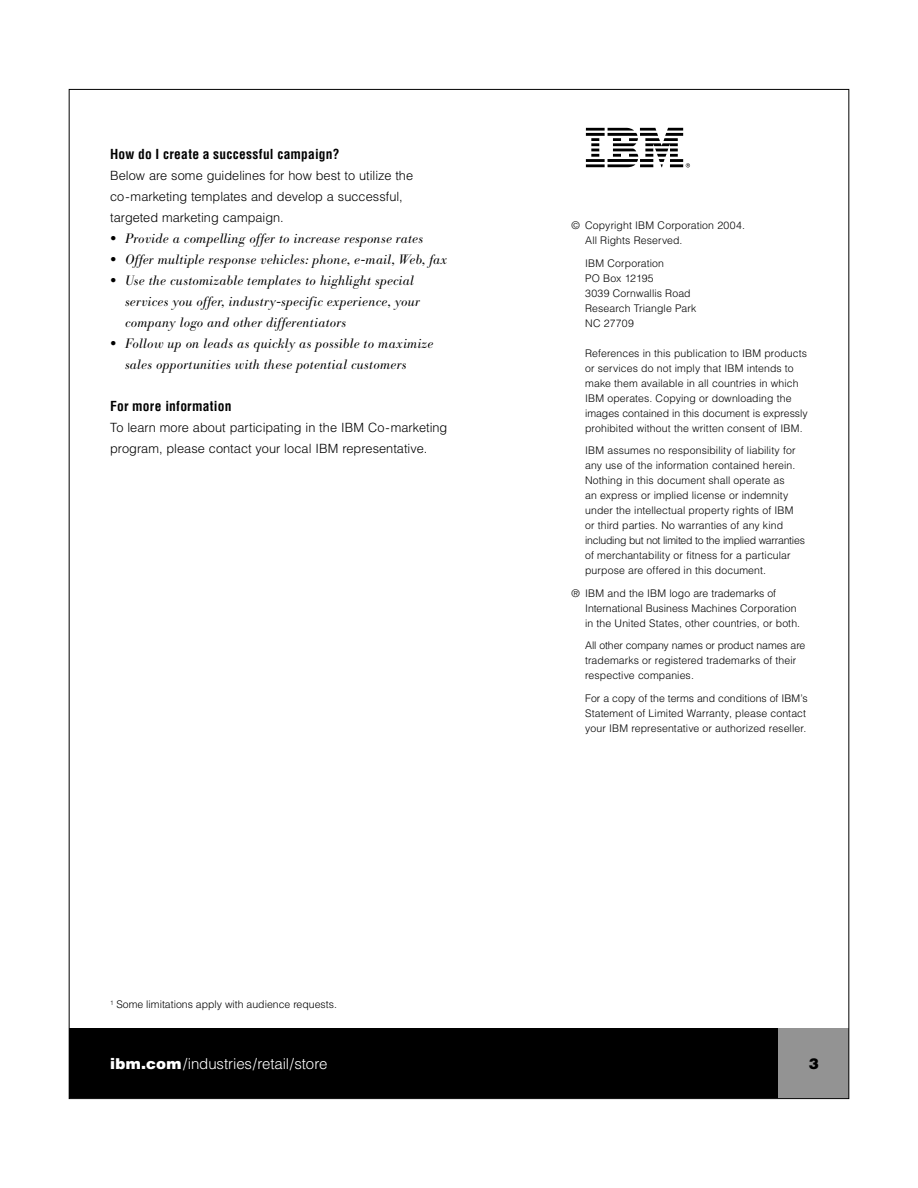
<style>
.page{position:relative;width:918px;height:1188px;background:#fff}
.page>*{position:absolute;margin:0;border:0;box-sizing:border-box;transform-origin:0 0}
.t1{font:300 15px "Helvetica";letter-spacing:-.005em;color:#fff}
.t2{font:900 15px "Helvetica";color:#000}
.Bodbullet{font:italic 13.5px/21px "IBM Bodoni BE Light";letter-spacing:.02em;color:#000}
.Subhead{font:700 condensed 13.5px "Helvetica";letter-spacing:.015em;color:#000}
.BR_2_3_column_Helvetica_text{font:300 12.75px/21px "Helvetica";letter-spacing:.005em;color:#000}
.Footnote{font:300 10.5px/15px "Helvetica";letter-spacing:.01em;color:#000}
.s1{font-style:normal;font-size:19.5px}
.s2{font-weight:900}
</style>
<div class="page">
<svg style="left:586px;top:128px;width:104px;height:40px"></svg>
<div style="left:69px;top:1028px;width:780px;height:71px;background:#000"></div>
<div style="left:778px;top:1028px;width:71px;height:71px;background:#939393"></div>
<p class="Subhead" style="left:110px;top:146px;width:231px">How do I create a successful campaign?</p>
<p class="BR_2_3_column_Helvetica_text" style="left:110px;top:165px;width:305px">Below are some guidelines for how best to utilize the co-marketing templates and develop a successful, targeted marketing campaign.</p>
<p class="Bodbullet" style="left:110px;top:228px;width:315px"><span class="s1">•</span> Provide a compelling offer to increase response rates</p>
<p class="Bodbullet" style="left:110px;top:249px;width:339px"><span class="s1">•</span> Offer multiple response vehicles: phone, e-mail, Web, fax</p>
<p class="Bodbullet" style="left:125px;top:270px;width:296px;text-indent:-15px"><span class="s1">•</span> Use the customizable templates to highlight special services you offer, industry-specific experience, your company logo and other differentiators</p>
<p class="Bodbullet" style="left:125px;top:333px;width:310px;text-indent:-15px"><span class="s1">•</span> Follow up on leads as quickly as possible to maximize sales opportunities with these potential customers</p>
<p class="Subhead" style="left:110px;top:398px;width:123px">For more information</p>
<p class="BR_2_3_column_Helvetica_text" style="left:110px;top:417px;width:339px">To learn more about participating in the IBM Co-marketing program, please contact your local IBM representative.</p>
<p class="Footnote" style="left:110px;top:996px;width:228px"><sup>1</sup> Some limitations apply with audience requests.</p>
<p class="Footnote" style="left:585px;top:218px;width:161px;text-indent:-14px">© Copyright IBM Corporation 2004.<br>All Rights Reserved.</p>
<p class="Footnote" style="left:585px;top:256px;width:113px">IBM Corporation<br>PO Box 12195<br>3039 Cornwallis Road<br>Research Triangle Park<br>NC 27709</p>
<p class="Footnote" style="left:585px;top:346px;width:224px">References in this publication to IBM products or services do not imply that IBM intends to make them available in all countries in which IBM operates. Copying or downloading the images contained in this document is expressly prohibited without the written consent of IBM.</p>
<p class="Footnote" style="left:585px;top:443px;width:221px">IBM assumes no responsibility of liability for any use of the information contained herein.<br>Nothing in this document shall operate as<br>an express or implied license or indemnity under the intellectual property rights of IBM or third parties. No warranties of any kind including but not limited to the implied warranties of merchantability or fitness for a particular purpose are offered in this document.</p>
<p class="Footnote" style="left:585px;top:586px;width:217px;text-indent:-14px">® IBM and the IBM logo are trademarks of<br>International Business Machines Corporation in the United States, other countries, or both.</p>
<p class="Footnote" style="left:585px;top:638px;width:222px">All other company names or product names are trademarks or registered trademarks of their respective companies.</p>
<p class="Footnote" style="left:585px;top:691px;width:224px">For a copy of the terms and conditions of IBM’s<br>Statement of Limited Warranty, please contact your IBM representative or authorized reseller.</p>
<p class="t1" style="left:110px;top:1055px;width:219px"><span class="s2">ibm.com</span>/industries/retail/store</p>
<h1 class="t2" style="left:809px;top:1054px;width:12px">3</h1>
</div>
